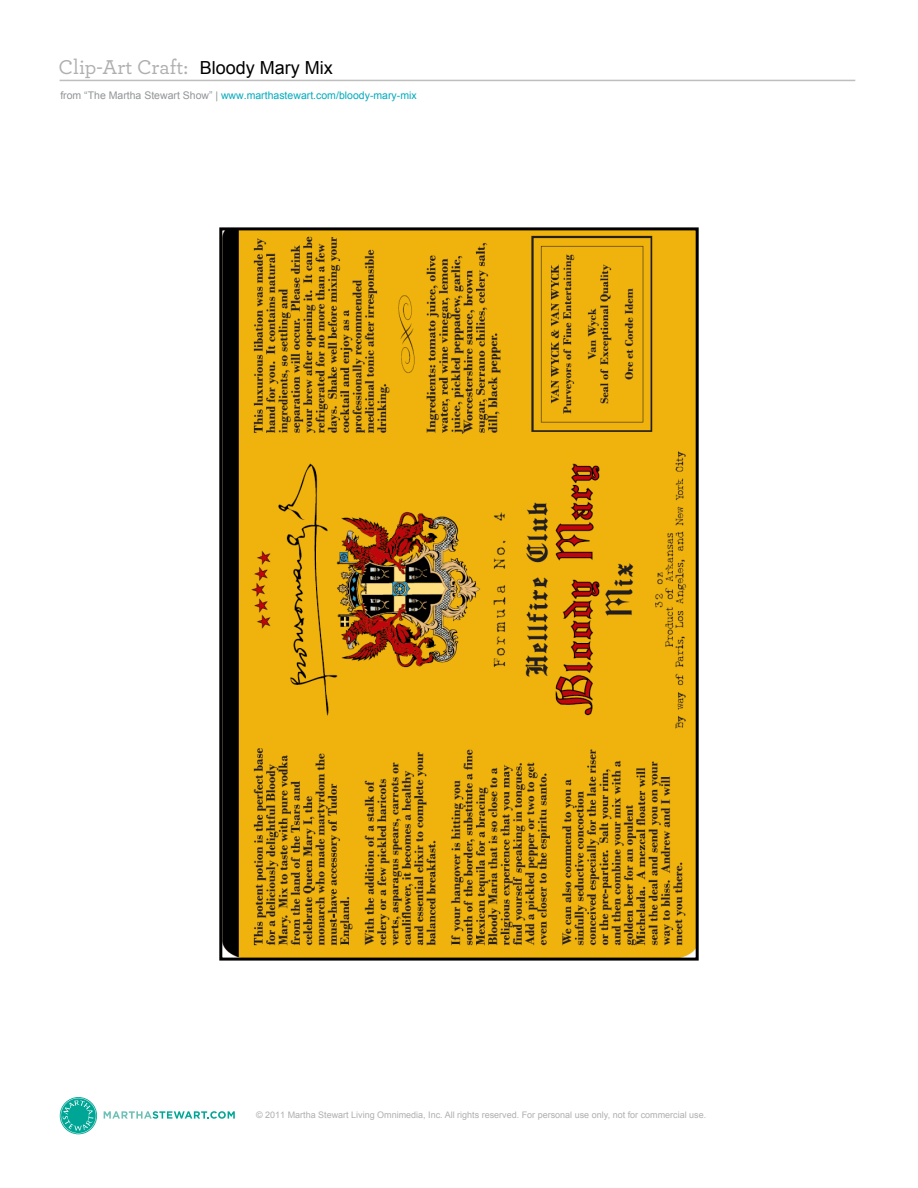
<style>
.page{position:relative;width:918px;height:1188px;background:#fff}
.page>*{position:absolute;margin:0;border:0;box-sizing:border-box;transform-origin:0 0}
.t1{font:21px "Archer";color:#afafb0}
.t2{font:10.5px "Arial";color:#929497}
.t3{font:9px "Arial";color:#afafb0}
.s1{font-family:"Arial";font-size:18px;color:#000}
.s2{color:#03abbe}
.s3{color:#01abbe}
</style>
<div class="page">
<img style="left:223px;top:231px;width:472px;height:726px">
<div style="left:219px;top:227px;width:480px;height:734px;border:3px solid #000"></div>
<hr style="left:60px;top:80px;width:795px;height:1px;background:#bebebe">
<svg style="left:104px;top:1111px;width:131px;height:8px"></svg>
<svg style="left:60px;top:1097px;width:37px;height:37px"></svg>
<svg style="left:61px;top:1098px;width:35px;height:35px"></svg>
<h1 class="t1" style="left:58px;top:54px;width:276px">Clip-Art Craft: <span class="s1">Bloody Mary Mix</span></h1>
<p class="t2" style="left:60px;top:88px;width:358px">from “The Martha Stewart Show” | <span class="s2">www.marthastewart.com</span><span class="s3">/bloody-mary-mix</span></p>
<p class="t3" style="left:256px;top:1109px;width:452px">© 2011 Martha Stewart Living Omnimedia, Inc. All rights reserved. For personal use only, not for commercial use.</p>
</div>
